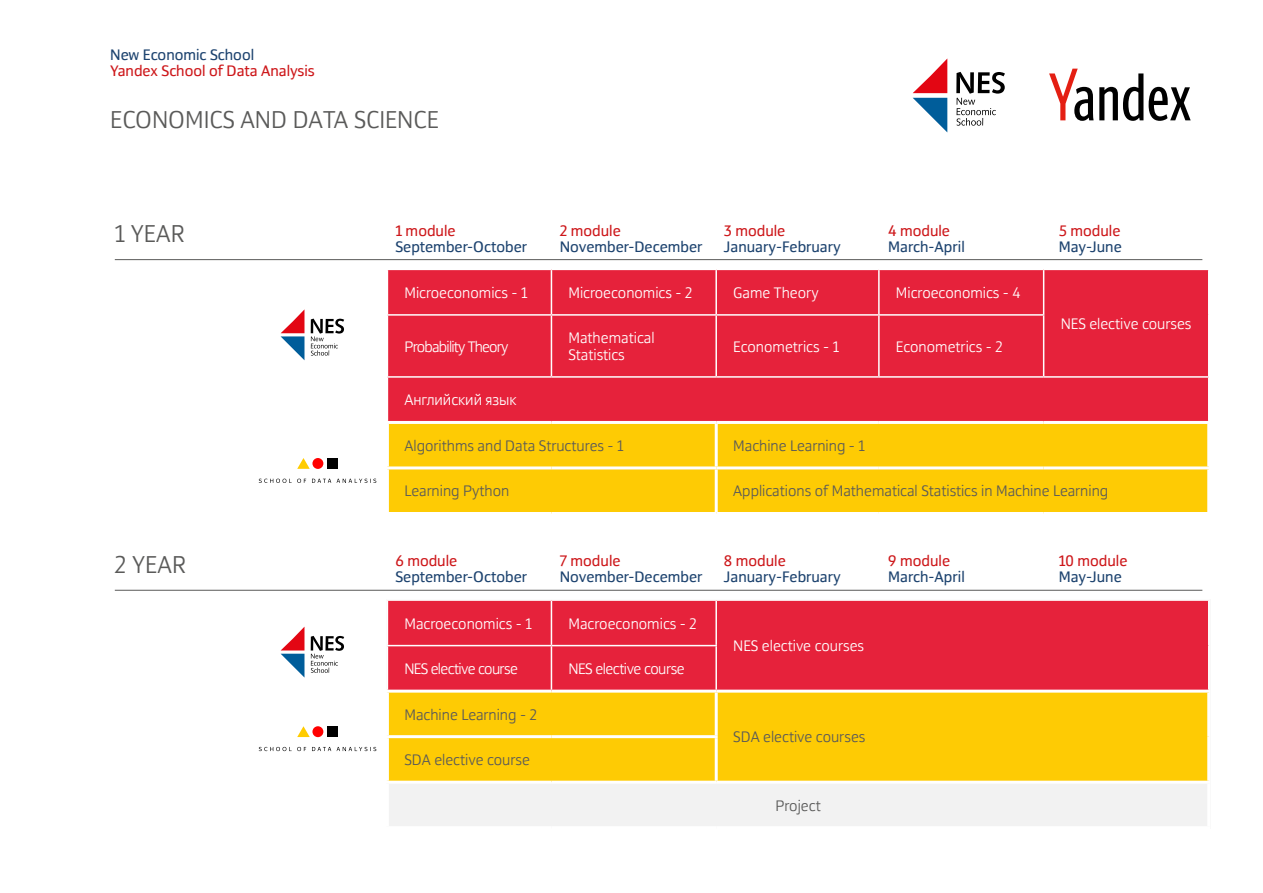
<style>
.page{position:relative;width:1263px;height:893px;background:#fff}
.page>*{position:absolute;margin:0;border:0;box-sizing:border-box;transform-origin:0 0}
.t1{font:300 24px "Yefimov Sans";color:#5a5a59}
.t2{font:300 15px/16.5px "Yefimov Sans";color:#fff}
.t3{font:300 15px "Yefimov Sans";color:#5a5a59}
.t4{font:15px "Yefimov Sans";color:#1d436f}
.t5{font:15px "Yefimov Sans";color:#cd171a}
.t6{font:300 15px "Yefimov Sans";letter-spacing:-.05em;color:#fff}
.t7{font:300 15px "Yefimov Sans";letter-spacing:-.04em;color:#fff}
.t8{font:300 15px "Yefimov Sans";letter-spacing:-.03em;color:#fff}
</style>
<div class="page">
<hr style="left:115px;top:259px;width:1087px;height:1px;background:#5a5a59">
<hr style="left:115px;top:590px;width:1087px;height:1px;background:#5a5a59">
<div style="left:388px;top:270px;width:820px;height:151px;background:#e6223b"></div>
<div style="left:389px;top:424px;width:818px;height:88px;background:#fecb04"></div>
<hr style="left:551px;top:270px;width:1px;height:44px;background:#fff">
<hr style="left:715px;top:270px;width:2px;height:44px;background:#fff">
<hr style="left:878px;top:270px;width:2px;height:44px;background:#fff">
<hr style="left:1043px;top:270px;width:1px;height:44px;background:#fff">
<hr style="left:387px;top:314px;width:164px;height:2px;background:#fff">
<hr style="left:551px;top:314px;width:165px;height:2px;background:#fff">
<hr style="left:551px;top:316px;width:1px;height:60px;background:#fff">
<hr style="left:716px;top:314px;width:163px;height:2px;background:#fff">
<hr style="left:715px;top:316px;width:2px;height:60px;background:#fff">
<hr style="left:879px;top:314px;width:165px;height:2px;background:#fff">
<hr style="left:878px;top:316px;width:2px;height:60px;background:#fff">
<hr style="left:1043px;top:316px;width:1px;height:60px;background:#fff">
<hr style="left:387px;top:376px;width:164px;height:2px;background:#fff">
<hr style="left:551px;top:376px;width:165px;height:2px;background:#fff">
<hr style="left:716px;top:376px;width:163px;height:2px;background:#fff">
<hr style="left:879px;top:376px;width:165px;height:2px;background:#fff">
<hr style="left:1044px;top:376px;width:165px;height:2px;background:#fff">
<hr style="left:386px;top:466px;width:165px;height:3px;background:#fff">
<hr style="left:551px;top:466px;width:165px;height:3px;background:#fff">
<hr style="left:715px;top:469px;width:3px;height:43px;background:#fff">
<hr style="left:715px;top:424px;width:3px;height:42px;background:#fff">
<hr style="left:716px;top:466px;width:163px;height:3px;background:#fff">
<hr style="left:879px;top:466px;width:165px;height:3px;background:#fff">
<hr style="left:1044px;top:466px;width:166px;height:3px;background:#fff">
<div style="left:388px;top:601px;width:820px;height:89px;background:#e6223b"></div>
<div style="left:389px;top:693px;width:818px;height:88px;background:#fecb04"></div>
<div style="left:387px;top:782px;width:822px;height:46px;background:#f2f2f2"></div>
<hr style="left:551px;top:601px;width:1px;height:44px;background:#fff">
<hr style="left:715px;top:601px;width:2px;height:44px;background:#fff">
<hr style="left:387px;top:645px;width:164px;height:1px;background:#fff">
<hr style="left:551px;top:645px;width:166px;height:1px;background:#fff">
<hr style="left:551px;top:646px;width:1px;height:44px;background:#fff">
<hr style="left:715px;top:646px;width:2px;height:44px;background:#fff">
<hr style="left:715px;top:693px;width:3px;height:42px;background:#fff">
<hr style="left:386px;top:735px;width:165px;height:3px;background:#fff">
<hr style="left:551px;top:735px;width:167px;height:3px;background:#fff">
<hr style="left:715px;top:738px;width:3px;height:43px;background:#fff">
<hr style="left:386px;top:781px;width:165px;height:3px;background:#fff">
<hr style="left:386px;top:784px;width:3px;height:42px;background:#fff">
<hr style="left:551px;top:781px;width:165px;height:3px;background:#fff">
<hr style="left:716px;top:781px;width:494px;height:3px;background:#fff">
<hr style="left:1207px;top:784px;width:3px;height:42px;background:#fff">
<hr style="left:386px;top:826px;width:165px;height:3px;background:#fff">
<hr style="left:551px;top:826px;width:165px;height:3px;background:#fff">
<hr style="left:716px;top:826px;width:494px;height:3px;background:#fff">
<div style="left:312px;top:726px;width:11px;height:11px;background:#f00;border-radius:50%"></div>
<div style="left:327px;top:727px;width:11px;height:10px;background:#000"></div>
<svg style="left:297px;top:726px;width:13px;height:11px"></svg>
<svg style="left:259px;top:747px;width:117px;height:4px"></svg>
<div style="left:312px;top:458px;width:11px;height:11px;background:#f00;border-radius:50%"></div>
<div style="left:327px;top:458px;width:11px;height:11px;background:#000"></div>
<svg style="left:297px;top:458px;width:13px;height:11px"></svg>
<svg style="left:259px;top:479px;width:117px;height:4px"></svg>
<svg style="left:1049px;top:69px;width:142px;height:52px"></svg>
<svg style="left:913px;top:59px;width:34px;height:73px"></svg>
<svg style="left:956px;top:72px;width:49px;height:54px"></svg>
<svg style="left:281px;top:310px;width:23px;height:50px"></svg>
<svg style="left:311px;top:319px;width:33px;height:37px"></svg>
<svg style="left:281px;top:627px;width:23px;height:50px"></svg>
<svg style="left:311px;top:636px;width:33px;height:37px"></svg>
<p class="t4" style="left:110px;top:45px;width:145px">New Economic School</p>
<p class="t5" style="left:110px;top:62px;width:206px">Yandex School of Data Analysis</p>
<h1 class="t1" style="left:110px;top:105px;width:330px">ECONOMICS AND DATA SCIENCE</h1>
<h1 class="t1" style="left:115px;top:220px;width:72px">1 YEAR</h1>
<p class="t5" style="left:395px;top:222px;width:62px">1 module</p>
<p class="t4" style="left:395px;top:237px;width:133px">September-October</p>
<p class="t5" style="left:560px;top:222px;width:63px">2 module</p>
<p class="t4" style="left:560px;top:237px;width:144px">November-December</p>
<p class="t5" style="left:724px;top:222px;width:63px">3 module</p>
<p class="t4" style="left:724px;top:237px;width:118px">January-February</p>
<p class="t5" style="left:888px;top:222px;width:63px">4 module</p>
<p class="t4" style="left:888px;top:237px;width:78px">March-April</p>
<p class="t5" style="left:1059px;top:222px;width:63px">5 module</p>
<p class="t4" style="left:1059px;top:237px;width:64px">May-June</p>
<p class="t2" style="left:404px;top:284px;width:125px">Microeconomics - 1</p>
<p class="t2" style="left:568px;top:284px;width:125px">Microeconomics - 2</p>
<p class="t2" style="left:733px;top:284px;width:87px">Game Theory</p>
<p class="t2" style="left:896px;top:284px;width:126px">Microeconomics - 4</p>
<p class="t2" style="left:1061px;top:315px;width:132px">NES elective courses</p>
<h1 class="t1" style="left:115px;top:550px;width:73px">2 YEAR</h1>
<p class="t6" style="left:404px;top:337px;width:106px">Probability Theory</p>
<p class="t2" style="left:568px;top:330px;width:88px">Mathematical<br>Statistics</p>
<p class="t2" style="left:733px;top:338px;width:107px">Econometrics - 1</p>
<p class="t2" style="left:896px;top:338px;width:108px">Econometrics - 2</p>
<p class="t2" style="left:404px;top:392px;width:114px">Английский язык</p>
<p class="t3" style="left:404px;top:437px;width:221px">Algorithms and Data Structures - 1</p>
<p class="t3" style="left:733px;top:437px;width:133px">Machine Learning - 1</p>
<p class="t3" style="left:404px;top:482px;width:107px">Learning Python</p>
<p class="t3" style="left:733px;top:482px;width:377px">Applications of Mathematical Statistics in Machine Learning</p>
<p class="t5" style="left:395px;top:552px;width:63px">6 module</p>
<p class="t4" style="left:395px;top:568px;width:133px">September-October</p>
<p class="t5" style="left:560px;top:552px;width:62px">7 module</p>
<p class="t4" style="left:560px;top:568px;width:144px">November-December</p>
<p class="t2" style="left:404px;top:615px;width:129px">Macroeconomics - 1</p>
<p class="t2" style="left:568px;top:615px;width:130px">Macroeconomics - 2</p>
<p class="t7" style="left:404px;top:660px;width:115px">NES elective course</p>
<p class="t8" style="left:568px;top:660px;width:118px">NES elective course</p>
<p class="t3" style="left:404px;top:705px;width:134px">Machine Learning - 2</p>
<p class="t3" style="left:404px;top:751px;width:127px">SDA elective course</p>
<p class="t5" style="left:724px;top:552px;width:63px">8 module</p>
<p class="t4" style="left:724px;top:568px;width:118px">January-February</p>
<p class="t2" style="left:733px;top:638px;width:132px">NES elective courses</p>
<p class="t3" style="left:733px;top:728px;width:134px">SDA elective courses</p>
<p class="t3" style="left:775px;top:796px;width:47px">Project</p>
<p class="t5" style="left:888px;top:552px;width:63px">9 module</p>
<p class="t4" style="left:888px;top:568px;width:78px">March-April</p>
<p class="t4" style="left:1059px;top:568px;width:64px">May-June</p>
<p class="t5" style="left:1059px;top:552px;width:70px">10 module</p>
</div>
